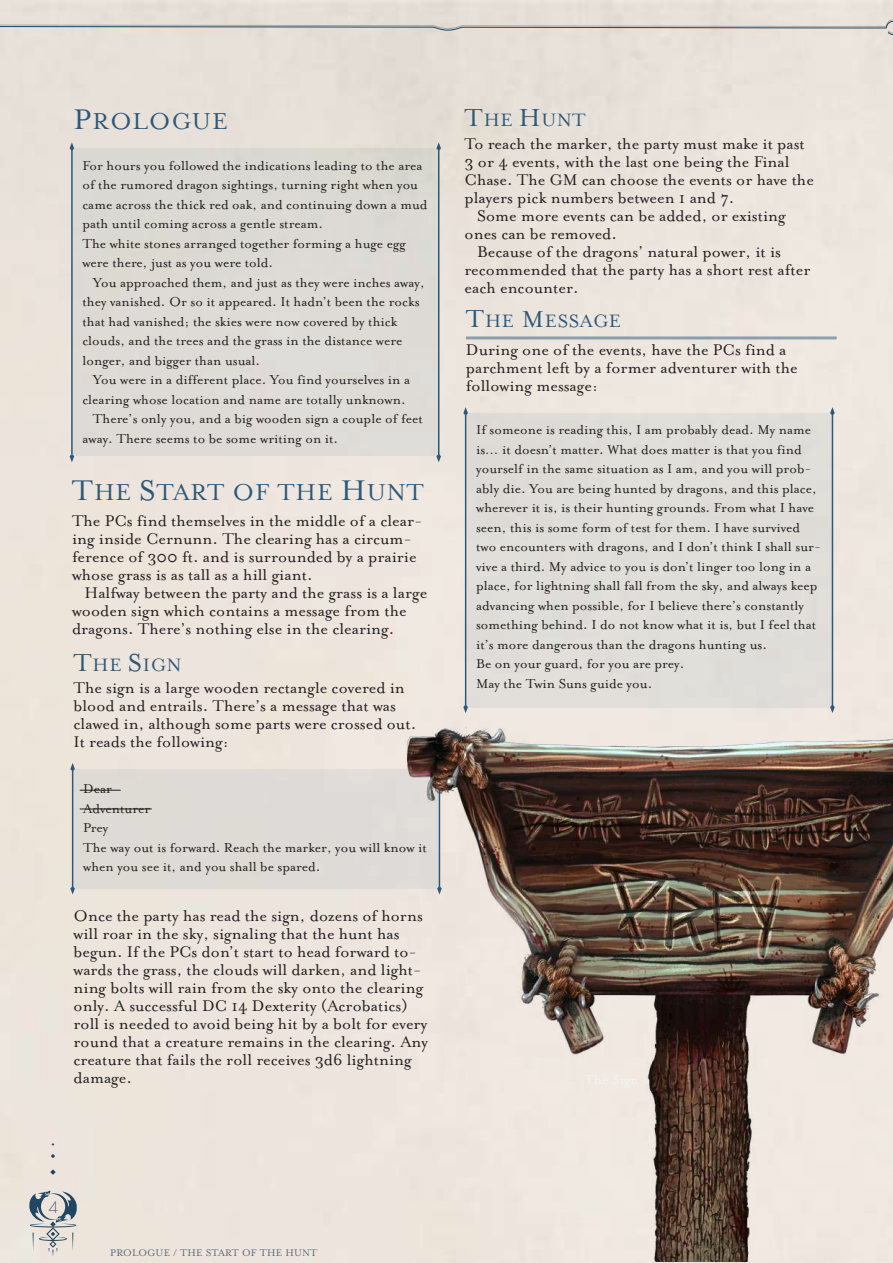
<style>
.page{position:relative;width:893px;height:1263px;background:#ede4dd}
.page>*{position:absolute;margin:0;border:0;box-sizing:border-box;transform-origin:0 0}
.t1{font:26.7px "Mrs Eaves Roman";letter-spacing:.03em;color:#2d5879}
.t2{font:20.85px "Mrs Eaves Roman";letter-spacing:.03em;color:#2d5879}
.t3{font:18px/18px "Mrs Eaves Roman";color:#231f20}
.t4{font:300 18px "Futura PT";color:#566980}
.t5{font:15px/19.5px "Mrs Eaves Roman";color:#231f20}
.t6{font:11.1px "Mrs Eaves OT";letter-spacing:.02em;color:#566980}
.s1{font-size:33px}
.s2{font-size:28.5px}
.s3{font-size:26.7px}
</style>
<div class="page">
<svg style="left:0;top:20px;width:893px;height:15px;background:#d4d1cb"></svg>
<svg style="left:50px;top:1169px;width:6px;height:6px"></svg>
<svg style="left:51px;top:1154px;width:4px;height:4px"></svg>
<svg style="left:29px;top:1190px;width:48px;height:66px;background:#bdbfbf"></svg>
<div style="left:73px;top:769px;width:366px;height:119px;background:#dedad7"></div>
<hr style="left:72px;top:769px;width:1px;height:119px;background:#2d5879">
<svg style="left:70px;top:763px;width:5px;height:8px"></svg>
<svg style="left:70px;top:886px;width:5px;height:8px"></svg>
<hr style="left:466px;top:336px;width:371px;height:3px;background:#2d5879">
<div style="left:72px;top:148px;width:367px;height:308px;background:#dedad6"></div>
<div style="left:465px;top:413px;width:367px;height:294px;background:#dfddd9"></div>
<hr style="left:438px;top:150px;width:1px;height:305px;background:#2d5879">
<hr style="left:832px;top:415px;width:1px;height:292px;background:#2d5879">
<hr style="left:71px;top:149px;width:2px;height:305px;background:#2d5879">
<hr style="left:465px;top:413px;width:1px;height:293px;background:#2d5879">
<svg style="left:436px;top:142px;width:5px;height:9px"></svg>
<svg style="left:830px;top:407px;width:5px;height:9px"></svg>
<svg style="left:70px;top:142px;width:4px;height:9px"></svg>
<svg style="left:463px;top:407px;width:5px;height:9px"></svg>
<svg style="left:436px;top:454px;width:5px;height:8px"></svg>
<svg style="left:70px;top:454px;width:4px;height:8px"></svg>
<img style="left:364px;top:688px;width:529px;height:573px">
<hr style="left:80px;top:790px;width:40px;height:1px;background:#231f20">
<hr style="left:80px;top:808px;width:71px;height:1px;background:#231f20">
<h1 class="t1" style="left:74px;top:106px;width:156px"><span class="s1">P</span>ROLOGUE</h1>
<p class="t5" style="left:82px;top:155px;width:347px">For hours you followed the indications leading to the area of the rumored dragon sightings, turning right when you came across the thick red oak, and continuing down a mud path until coming across a gentle stream.<br>The white stones arranged together forming a huge egg were there, just as you were told.</p>
<p class="t5" style="left:82px;top:272px;width:344px;text-indent:10px">You approached them, and just as they were inches away, they vanished. Or so it appeared. It hadn’t been the rocks that had vanished; the skies were now covered by thick clouds, and the trees and the grass in the distance were longer, and bigger than usual.</p>
<p class="t5" style="left:93px;top:370px;width:319px">You were in a different place. You find yourselves in a</p>
<p class="t5" style="left:82px;top:389px;width:325px">clearing whose location and name are totally unknown.</p>
<p class="t5" style="left:93px;top:409px;width:331px">There’s only you, and a big wooden sign a couple of feet</p>
<p class="t5" style="left:82px;top:428px;width:257px">away. There seems to be some writing on it.</p>
<p class="t5" style="left:476px;top:420px;width:346px">If someone is reading this, I am probably dead. My name is… it doesn’t matter. What does matter is that you find yourself in the same situation as I am, and you will prob&shy;ably die. You are being hunted by dragons, and this place, wherever it is, is their hunting grounds. From what I have seen, this is some form of test for them. I have survived two encounters with dragons, and I don’t think I shall sur&shy;vive a third. My advice to you is don’t linger too long in a place, for lightning shall fall from the sky, and always keep advancing when possible, for I believe there’s constantly something behind. I do not know what it is, but I feel that it’s more dangerous than the dragons hunting us.<br>Be on your guard, for you are prey.<br>May the Twin Suns guide you.</p>
<h2 class="t2" style="left:465px;top:109px;width:123px"><span class="s2">T</span>HE <span class="s2">H</span>UNT</h2>
<p class="t3" style="left:465px;top:135px;width:342px">To reach the marker, the party must make it past</p>
<p class="t3" style="left:465px;top:153px;width:327px">3 or 4 events, with the last one being the Final</p>
<p class="t3" style="left:465px;top:171px;width:351px">Chase. The GM can choose the events or have the</p>
<p class="t3" style="left:465px;top:189px;width:271px">players pick numbers between 1 and 7.</p>
<p class="t3" style="left:477px;top:207px;width:310px">Some more events can be added, or existing</p>
<p class="t3" style="left:465px;top:225px;width:154px">ones can be removed.</p>
<p class="t3" style="left:477px;top:243px;width:305px">Because of the dragons’ natural power, it is</p>
<p class="t3" style="left:465px;top:261px;width:347px">recommended that the party has a short rest after</p>
<p class="t3" style="left:465px;top:279px;width:116px">each encounter.</p>
<h2 class="t2" style="left:466px;top:309px;width:157px"><span class="s2">T</span>HE <span class="s3">M</span>ESSAGE</h2>
<p class="t3" style="left:466px;top:341px;width:333px">During one of the events, have the PCs find a parchment left by a former adventurer with the following message:</p>
<h1 class="t1" style="left:72px;top:477px;width:353px"><span class="s1">T</span>HE <span class="s1">S</span>TART OF THE <span class="s1">H</span>UNT</h1>
<p class="t3" style="left:72px;top:512px;width:352px">The PCs find themselves in the middle of a clear&shy;ing inside Cernunn. The clearing has a circum&shy;ference of 300 ft. and is surrounded by a prairie whose grass is as tall as a hill giant.</p>
<p class="t3" style="left:72px;top:584px;width:357px;text-indent:13px">Halfway between the party and the grass is a large wooden sign which contains a message from the dragons. There’s nothing else in the clearing.</p>
<h2 class="t2" style="left:74px;top:654px;width:110px"><span class="s2">T</span>HE <span class="s2">S</span>IGN</h2>
<p class="t3" style="left:74px;top:679px;width:344px">The sign is a large wooden rectangle covered in blood and entrails. There’s a message that was clawed in, although some parts were crossed out.<br>It reads the following:</p>
<p class="t5" style="left:83px;top:779px;width:345px">Dear<br>Adventurer<br>Prey<br>The way out is forward. Reach the marker, you will know it when you see it, and you shall be spared.</p>
<p class="t3" style="left:74px;top:907px;width:356px">Once the party has read the sign, dozens of horns will roar in the sky, signaling that the hunt has begun. If the PCs don’t start to head forward to&shy;wards the grass, the clouds will darken, and light&shy;ning bolts will rain from the sky onto the clearing only. A successful DC 14 Dexterity (Acrobatics) roll is needed to avoid being hit by a bolt for every round that a creature remains in the clearing. Any creature that fails the roll receives 3d6 lightning damage.</p>
<p class="t4" style="left:48px;top:1197px;width:11px">4</p>
<p class="t6" style="left:110px;top:1246px;width:209px">PROLOGUE / THE START OF THE HUNT</p>
</div>
